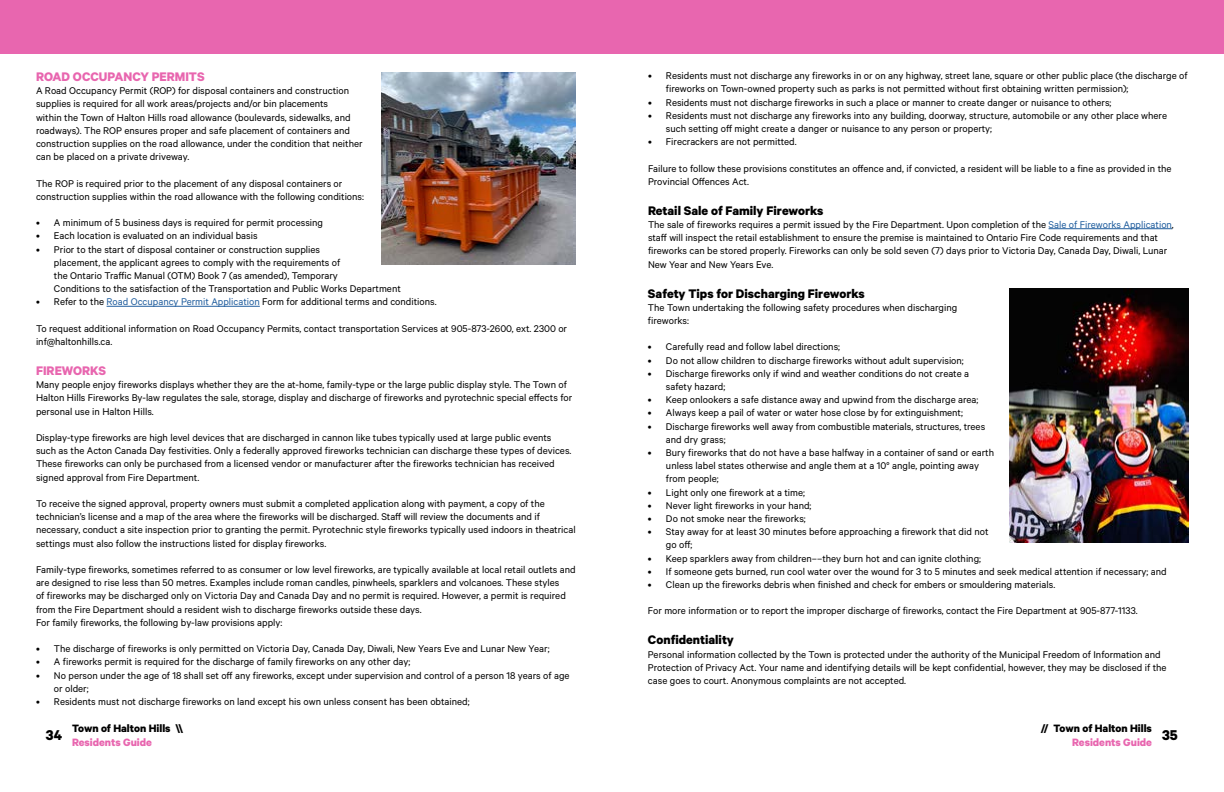
<style>
.page{position:relative;width:1224px;height:792px;background:#fff}
.page>*{position:absolute;margin:0;border:0;box-sizing:border-box;transform-origin:0 0}
.t1{font:700 16px "Calibre";color:#000}
.t2{font:700 14px "Calibre";color:#000}
.t3{font:700 14px "Calibre";color:#e866af}
.t4{font:700 12px "Calibre";color:#000}
.t5{font:700 12px "Calibre";color:#e866af}
.t6{font:11px/13.2px "Calibre";color:#000}
.s1{color:#215e9e}
</style>
<div class="page">
<div style="left:0;top:0;width:612px;height:54px;background:#e866af"></div>
<div style="left:612px;top:0;width:612px;height:54px;background:#e866af"></div>
<hr style="left:107px;top:306px;width:153px;height:1px;background:#215e9e">
<img style="left:382px;top:72px;width:194px;height:193px">
<hr style="left:1049px;top:229px;width:123px;height:1px;background:#215e9e">
<img style="left:1010px;top:288px;width:179px;height:254px">
<p class="t3" style="left:36px;top:68px;width:170px">ROAD OCCUPANCY PERMITS</p>
<p class="t6" style="left:36px;top:84px;width:328px">A Road Occupancy Permit (ROP) for disposal containers and construction supplies is required for all work areas/projects and/or bin placements<br>within the Town of Halton Hills road allowance (boulevards, sidewalks, and roadways). The ROP ensures proper and safe placement of containers and construction supplies on the road allowance, under the condition that neither can be placed on a private driveway.</p>
<p class="t6" style="left:36px;top:176px;width:330px">The ROP is required prior to the placement of any disposal containers or construction supplies within the road allowance with the following conditions:</p>
<p class="t6" style="left:36px;top:216px;width:289px">• A minimum of 5 business days is required for permit processing</p>
<p class="t6" style="left:36px;top:229px;width:223px">• Each location is evaluated on an individual basis</p>
<p class="t6" style="left:54px;top:242px;width:348px;text-indent:-18px">• Prior to the start of disposal container or construction supplies<br>placement, the applicant agrees to comply with the requirements of<br>the Ontario Traffic Manual (OTM) Book 7 (as amended), Temporary<br>Conditions to the satisfaction of the Transportation and Public Works Department</p>
<p class="t6" style="left:36px;top:295px;width:402px">• Refer to the <span class="s1">Road Occupancy Permit Application</span> Form for additional terms and conditions.</p>
<p class="t6" style="left:36px;top:321px;width:533px">To request additional information on Road Occupancy Permits, contact transportation Services at 905-873-2600, ext. 2300 or inf@haltonhills.ca.</p>
<p class="t3" style="left:36px;top:362px;width:71px">FIREWORKS</p>
<p class="t6" style="left:36px;top:378px;width:538px">Many people enjoy fireworks displays whether they are the at-home, family-type or the large public display style. The Town of<br>Halton Hills Fireworks By-law regulates the sale, storage, display and discharge of fireworks and pyrotechnic special effects for personal use in Halton Hills.</p>
<p class="t6" style="left:36px;top:431px;width:537px">Display-type fireworks are high level devices that are discharged in cannon like tubes typically used at large public events such as the Acton Canada Day festivities. Only a federally approved fireworks technician can discharge these types of devices.<br>These fireworks can only be purchased from a licensed vendor or manufacturer after the fireworks technician has received signed approval from Fire Department.</p>
<p class="t6" style="left:36px;top:497px;width:541px">To receive the signed approval, property owners must submit a completed application along with payment, a copy of the technician’s license and a map of the area where the fireworks will be discharged. Staff will review the documents and if necessary, conduct a site inspection prior to granting the permit. Pyrotechnic style fireworks typically used indoors in theatrical settings must also follow the instructions listed for display fireworks.</p>
<p class="t6" style="left:36px;top:563px;width:541px">Family-type fireworks, sometimes referred to as consumer or low level fireworks, are typically available at local retail outlets and are designed to rise less than 50 metres. Examples include roman candles, pinwheels, sparklers and volcanoes. These styles<br>of fireworks may be discharged only on Victoria Day and Canada Day and no permit is required. However, a permit is required from the Fire Department should a resident wish to discharge fireworks outside these days.<br>For family fireworks, the following by-law provisions apply:</p>
<p class="t6" style="left:36px;top:642px;width:515px">• The discharge of fireworks is only permitted on Victoria Day, Canada Day, Diwali, New Years Eve and Lunar New Year;</p>
<p class="t6" style="left:36px;top:655px;width:376px">• A fireworks permit is required for the discharge of family fireworks on any other day;</p>
<p class="t6" style="left:54px;top:668px;width:517px;text-indent:-18px">• No person under the age of 18 shall set off any fireworks, except under supervision and control of a person 18 years of age or older;</p>
<p class="t6" style="left:36px;top:695px;width:435px">• Residents must not discharge fireworks on land except his own unless consent has been obtained;</p>
<p class="t6" style="left:666px;top:69px;width:523px;text-indent:-18px">• Residents must not discharge any fireworks in or on any highway, street lane, square or other public place (the discharge of fireworks on Town-owned property such as parks is not permitted without first obtaining written permission);</p>
<p class="t6" style="left:648px;top:95px;width:465px">• Residents must not discharge fireworks in such a place or manner to create danger or nuisance to others;</p>
<p class="t6" style="left:666px;top:108px;width:503px;text-indent:-18px">• Residents must not discharge any fireworks into any building, doorway, structure, automobile or any other place where such setting off might create a danger or nuisance to any person or property;</p>
<p class="t6" style="left:648px;top:135px;width:150px">• Firecrackers are not permitted.</p>
<p class="t6" style="left:648px;top:161px;width:525px">Failure to follow these provisions constitutes an offence and, if convicted, a resident will be liable to a fine as provided in the<br>Provincial Offences Act.</p>
<p class="t2" style="left:648px;top:202px;width:177px">Retail Sale of Family Fireworks</p>
<p class="t6" style="left:648px;top:218px;width:527px">The sale of fireworks requires a permit issued by the Fire Department. Upon completion of the <span class="s1">Sale of Fireworks Application</span>, staff will inspect the retail establishment to ensure the premise is maintained to Ontario Fire Code requirements and that fireworks can be stored properly. Fireworks can only be sold seven (7) days prior to Victoria Day, Canada Day, Diwali, Lunar New Year and New Years Eve.</p>
<p class="t2" style="left:648px;top:285px;width:218px">Safety Tips for Discharging Fireworks</p>
<p class="t6" style="left:648px;top:300px;width:311px">The Town undertaking the following safety procedures when discharging fireworks:</p>
<p class="t6" style="left:648px;top:340px;width:194px">• Carefully read and follow label directions;</p>
<p class="t6" style="left:648px;top:353px;width:317px">• Do not allow children to discharge fireworks without adult supervision;</p>
<p class="t6" style="left:666px;top:366px;width:305px;text-indent:-18px">• Discharge fireworks only if wind and weather conditions do not create a safety hazard;</p>
<p class="t6" style="left:648px;top:393px;width:332px">• Keep onlookers a safe distance away and upwind from the discharge area;</p>
<p class="t6" style="left:648px;top:406px;width:317px">• Always keep a pail of water or water hose close by for extinguishment;</p>
<p class="t6" style="left:666px;top:419px;width:321px;text-indent:-18px">• Discharge fireworks well away from combustible materials, structures, trees and dry grass;</p>
<p class="t6" style="left:666px;top:446px;width:330px;text-indent:-18px">• Bury fireworks that do not have a base halfway in a container of sand or earth unless label states otherwise and angle them at a 10° angle, pointing away from people;</p>
<p class="t6" style="left:648px;top:485px;width:159px">• Light only one firework at a time;</p>
<p class="t6" style="left:648px;top:498px;width:165px">• Never light fireworks in your hand;</p>
<p class="t6" style="left:648px;top:512px;width:159px">• Do not smoke near the fireworks;</p>
<p class="t6" style="left:666px;top:525px;width:324px;text-indent:-18px">• Stay away for at least 30 minutes before approaching a firework that did not go off;</p>
<p class="t6" style="left:648px;top:551px;width:335px">• Keep sparklers away from children––they burn hot and can ignite clothing;</p>
<p class="t6" style="left:648px;top:564px;width:520px">• If someone gets burned, run cool water over the wound for 3 to 5 minutes and seek medical attention if necessary; and</p>
<p class="t6" style="left:648px;top:578px;width:409px">• Clean up the fireworks debris when finished and check for embers or smouldering materials.</p>
<p class="t6" style="left:648px;top:604px;width:491px">For more information or to report the improper discharge of fireworks, contact the Fire Department at 905-877-1133.</p>
<p class="t2" style="left:648px;top:631px;width:87px">Confidentiality</p>
<p class="t6" style="left:648px;top:647px;width:520px">Personal information collected by the Town is protected under the authority of the Municipal Freedom of Information and<br>Protection of Privacy Act. Your name and identifying details will be kept confidential, however, they may be disclosed if the case goes to court. Anonymous complaints are not accepted.</p>
<p class="t4" style="left:72px;top:721px;width:113px">Town of Halton Hills \\</p>
<p class="t5" style="left:72px;top:735px;width:81px">Residents Guide</p>
<p class="t4" style="left:1041px;top:721px;width:113px">// Town of Halton Hills</p>
<p class="t5" style="left:1072px;top:735px;width:81px">Residents Guide</p>
<h1 class="t1" style="left:46px;top:726px;width:18px">34</h1>
<h1 class="t1" style="left:1162px;top:726px;width:17px">35</h1>
</div>
